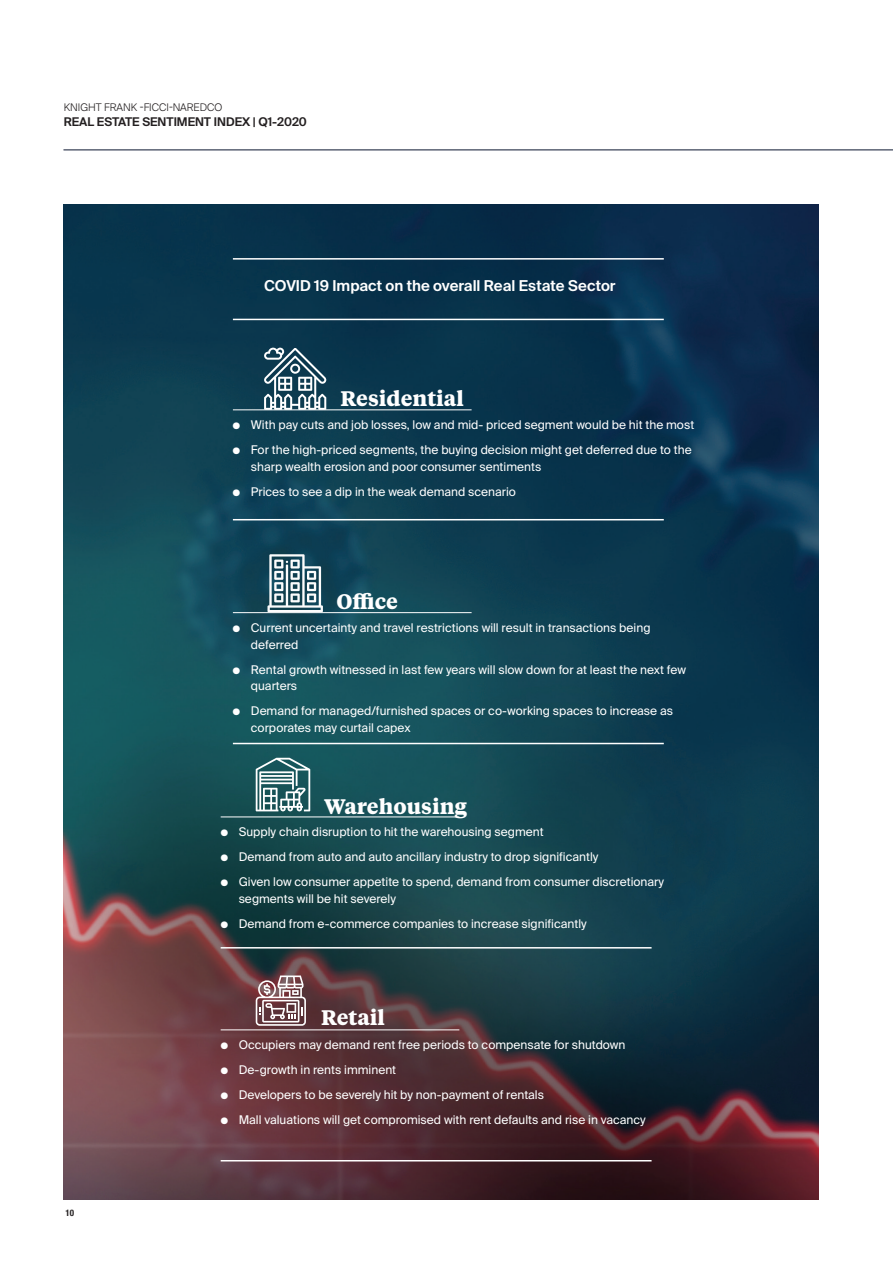
<style>
.page{position:relative;width:893px;height:1263px;background:#fff}
.page>*{position:absolute;margin:0;border:0;box-sizing:border-box;transform-origin:0 0}
.t1{font:700 21px "Tiempos Text";color:#fff}
.t2{font:600 15px "Suisse Intl";color:#fff}
.t3{font:12px/16.5px "Suisse Intl";color:#fff}
.t4{font:600 12px "Suisse Intl";color:#231f20}
.t5{font:300 10.5px "Suisse Intl";color:#231f20}
.t6{font:700 condensed 9px "Helvetica Neue LT Std";color:#231f20}
</style>
<div class="page">
<hr style="left:64px;top:150px;width:829px;height:1px;background:#0b1630">
<img style="left:64px;top:204px;width:755px;height:995px">
<hr style="left:233px;top:258px;width:431px;height:2px;background:#fff">
<hr style="left:233px;top:319px;width:431px;height:1px;background:#fff">
<hr style="left:233px;top:519px;width:431px;height:1px;background:#fff">
<hr style="left:233px;top:743px;width:431px;height:1px;background:#fff">
<hr style="left:221px;top:947px;width:431px;height:1px;background:#fff">
<hr style="left:221px;top:1160px;width:431px;height:1px;background:#fff">
<svg style="left:264px;top:348px;width:62px;height:61px"></svg>
<hr style="left:233px;top:409px;width:239px;height:1px;background:#fff">
<hr style="left:233px;top:612px;width:239px;height:1px;background:#fff">
<hr style="left:221px;top:816px;width:238px;height:1px;background:#fff">
<hr style="left:221px;top:1029px;width:238px;height:1px;background:#fff">
<svg style="left:267px;top:554px;width:56px;height:58px"></svg>
<svg style="left:256px;top:758px;width:54px;height:53px"></svg>
<svg style="left:256px;top:975px;width:50px;height:51px"></svg>
<p class="t5" style="left:64px;top:102px;width:160px">KNIGHT FRANK -FICCI-NAREDCO</p>
<p class="t4" style="left:64px;top:115px;width:245px">REAL ESTATE SENTIMENT INDEX | Q1-2020</p>
<p class="t2" style="left:264px;top:277px;width:353px">COVID 19 Impact on the overall Real Estate Sector</p>
<h1 class="t1" style="left:341px;top:383px;width:125px">Residential</h1>
<p class="t3" style="left:233px;top:417px;width:463px">● With pay cuts and job losses, low and mid- priced segment would be hit the most</p>
<p class="t3" style="left:251px;top:442px;width:442px;text-indent:-18px">● For the high-priced segments, the buying decision might get deferred due to the sharp wealth erosion and poor consumer sentiments</p>
<p class="t3" style="left:233px;top:483px;width:285px">● Prices to see a dip in the weak demand scenario</p>
<h1 class="t1" style="left:336px;top:587px;width:63px">Office</h1>
<p class="t3" style="left:251px;top:620px;width:401px;text-indent:-18px">● Current uncertainty and travel restrictions will result in transactions being deferred</p>
<p class="t3" style="left:251px;top:661px;width:437px;text-indent:-18px">● Rental growth witnessed in last few years will slow down for at least the next few quarters</p>
<p class="t3" style="left:251px;top:703px;width:424px;text-indent:-18px">● Demand for managed/furnished spaces or co-working spaces to increase as corporates may curtail capex</p>
<h1 class="t1" style="left:324px;top:791px;width:144px">Warehousing</h1>
<p class="t3" style="left:221px;top:824px;width:324px">● Supply chain disruption to hit the warehousing segment</p>
<p class="t3" style="left:221px;top:849px;width:379px">● Demand from auto and auto ancillary industry to drop significantly</p>
<p class="t3" style="left:239px;top:874px;width:427px;text-indent:-18px">● Given low consumer appetite to spend, demand from consumer discretionary segments will be hit severely</p>
<p class="t3" style="left:221px;top:915px;width:368px">● Demand from e-commerce companies to increase significantly</p>
<h1 class="t1" style="left:321px;top:1003px;width:65px">Retail</h1>
<p class="t6" style="left:66px;top:1207px;width:10px">10</p>
<p class="t3" style="left:221px;top:1037px;width:406px">● Occupiers may demand rent free periods to compensate for shutdown</p>
<p class="t3" style="left:221px;top:1062px;width:177px">● De-growth in rents imminent</p>
<p class="t3" style="left:221px;top:1087px;width:325px">● Developers to be severely hit by non-payment of rentals</p>
<p class="t3" style="left:221px;top:1112px;width:426px">● Mall valuations will get compromised with rent defaults and rise in vacancy</p>
</div>
